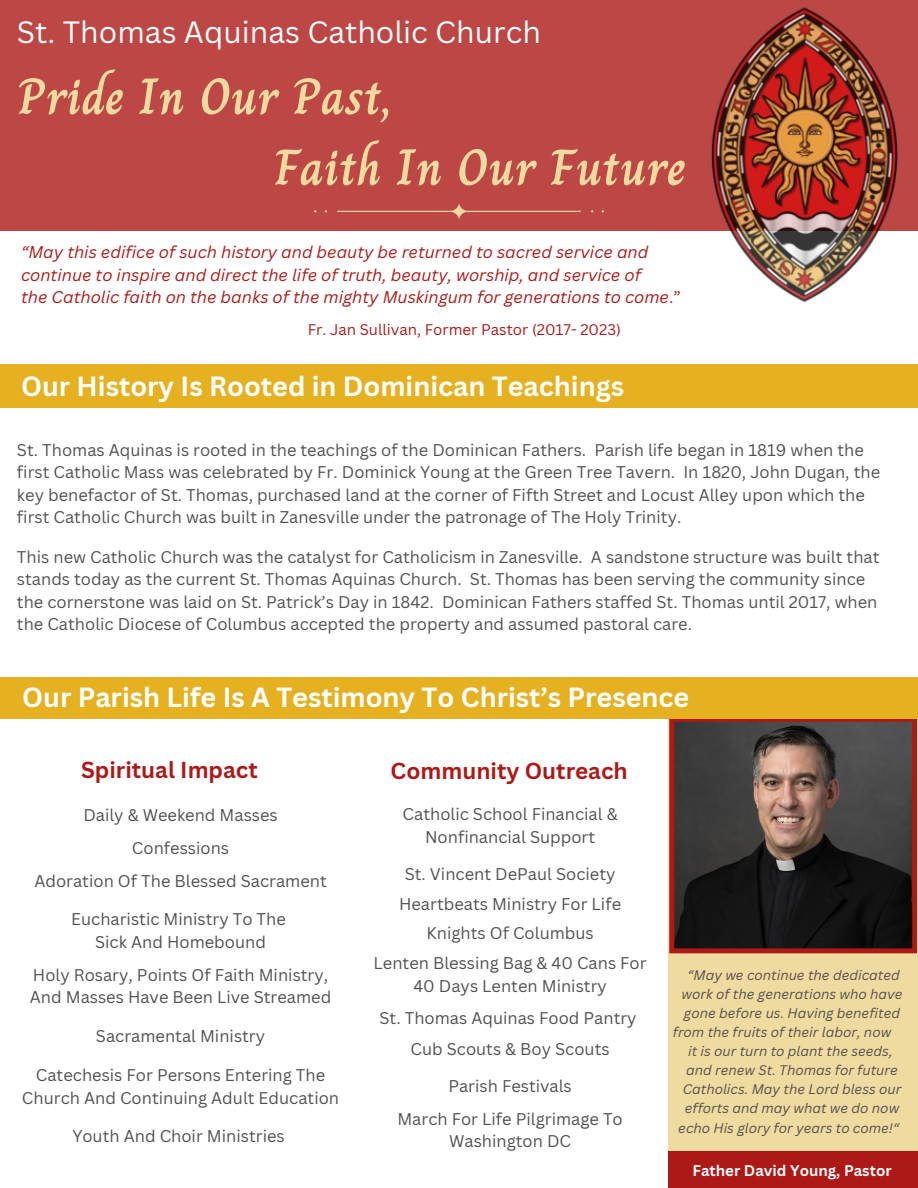
<style>
.page{position:relative;width:918px;height:1188px;background:#fff}
.page>*{position:absolute;margin:0;border:0;box-sizing:border-box;transform-origin:0 0}
.t1{font:700 51px "Charm";color:#efdaa0}
.t2{font:30px "Canva Sans";color:#fefefe}
.t3{font:700 27px "Canva Sans";color:#fff}
.t4{font:700 22.5px "Canva Sans";color:#ad1917}
.t5{font:16.5px/22.5px "Canva Sans";color:#53504f;text-align:center}
.t6{font:italic 16.5px/22.5px "Canva Sans";color:#ad1917}
.t7{font:15px "Canva Sans";color:#ad1917}
.t8{font:700 15px "Canva Sans";color:#fefefe}
.t9{font:italic 13.5px/19px "Canva Sans";color:#53504f;text-align:center}
.s1{font-style:normal}
</style>
<div class="page">
<div style="left:0;top:0;width:918px;height:231px;background:#bd4745"></div>
<div style="left:668px;top:719px;width:250px;height:469px;background:#efdaa0"></div>
<svg style="left:669px;top:719px;width:248px;height:234px;background:#453533"></svg>
<div style="left:0;top:365px;width:918px;height:43px;background:#e6b120"></div>
<img style="left:711px;top:7px;width:187px;height:296px">
<div style="left:0;top:677px;width:918px;height:42px;background:#e6b120"></div>
<svg style="left:337px;top:203px;width:244px;height:16px"></svg>
<div style="left:668px;top:1151px;width:250px;height:37px;background:#ad1917"></div>
<p class="t2" style="left:17px;top:11px;width:525px">St. Thomas Aquinas Catholic Church</p>
<p class="t1" style="left:17px;top:57px;width:375px">Pride In Our Past,</p>
<p class="t1" style="left:274px;top:128px;width:413px">Faith In Our Future</p>
<p class="t6" style="left:21px;top:240px;width:629px">“May this edifice of such history and beauty be returned to sacred service and continue to inspire and direct the life of truth, beauty, worship, and service of</p>
<p class="t6" style="left:21px;top:285px;width:661px">the Catholic faith on the banks of the mighty Muskingum for generations to come<span class="s1">.”</span></p>
<p class="t7" style="left:308px;top:319px;width:315px">Fr. Jan Sullivan, Former Pastor (2017- 2023)</p>
<p class="t3" style="left:21px;top:367px;width:605px">Our History Is Rooted in Dominican Teachings</p>
<p class="t5" style="left:17px;top:438px;width:865px;text-align:left">St. Thomas Aquinas is rooted in the teachings of the Dominican Fathers. Parish life began in 1819 when the first Catholic Mass was celebrated by Fr. Dominick Young at the Green Tree Tavern. In 1820, John Dugan, the key benefactor of St. Thomas, purchased land at the corner of Fifth Street and Locust Alley upon which the first Catholic Church was built in Zanesville under the patronage of The Holy Trinity.</p>
<p class="t5" style="left:17px;top:545px;width:864px;text-align:left">This new Catholic Church was the catalyst for Catholicism in Zanesville. A sandstone structure was built that stands today as the current St. Thomas Aquinas Church. St. Thomas has been serving the community since the cornerstone was laid on St. Patrick’s Day in 1842. Dominican Fathers staffed St. Thomas until 2017, when the Catholic Diocese of Columbus accepted the property and assumed pastoral care.</p>
<p class="t3" style="left:22px;top:679px;width:669px">Our Parish Life Is A Testimony To Christ’s Presence</p>
<p class="t4" style="left:81px;top:754px;width:178px">Spiritual Impact</p>
<p class="t5" style="left:83px;top:804px;width:196px">Daily &amp; Weekend Masses</p>
<p class="t5" style="left:132px;top:836px;width:99px">Confessions</p>
<p class="t5" style="left:34px;top:869px;width:294px">Adoration Of The Blessed Sacrament</p>
<p class="t5" style="left:71px;top:908px;width:216px">Eucharistic Ministry To The</p>
<p class="t5" style="left:95px;top:930px;width:172px">Sick And Homebound</p>
<p class="t5" style="left:30px;top:963px;width:303px;text-align:left">Holy Rosary, Points Of Faith Ministry,<br>And Masses Have Been Live Streamed</p>
<p class="t5" style="left:96px;top:1024px;width:171px">Sacramental Ministry</p>
<p class="t5" style="left:22px;top:1064px;width:319px">Catechesis For Persons Entering The<br>Church And Continuing Adult Education</p>
<p class="t5" style="left:72px;top:1124px;width:214px">Youth And Choir Ministries</p>
<p class="t4" style="left:391px;top:755px;width:239px">Community Outreach</p>
<p class="t5" style="left:403px;top:802px;width:216px">Catholic School Financial &amp;<br>Nonfinancial Support</p>
<p class="t5" style="left:405px;top:862px;width:212px">St. Vincent DePaul Society</p>
<p class="t5" style="left:399px;top:893px;width:224px">Heartbeats Ministry For Life</p>
<p class="t5" style="left:426px;top:921px;width:169px">Knights Of Columbus</p>
<p class="t5" style="left:374px;top:952px;width:275px">Lenten Blessing Bag &amp; 40 Cans For<br>40 Days Lenten Ministry</p>
<p class="t5" style="left:380px;top:1006px;width:259px">St. Thomas Aquinas Food Pantry</p>
<p class="t5" style="left:411px;top:1038px;width:201px">Cub Scouts &amp; Boy Scouts</p>
<p class="t5" style="left:448px;top:1074px;width:125px">Parish Festivals</p>
<p class="t5" style="left:397px;top:1107px;width:227px">March For Life Pilgrimage To<br>Washington DC</p>
<p class="t9" style="left:688px;top:965px;width:214px">“May we continue the dedicated</p>
<p class="t9" style="left:682px;top:984px;width:222px">work of the generations who have</p>
<p class="t9" style="left:684px;top:1003px;width:218px">gone before us. Having benefited</p>
<p class="t9" style="left:673px;top:1022px;width:220px">from the fruits of their labor, now</p>
<p class="t9" style="left:688px;top:1041px;width:206px">it is our turn to plant the seeds,</p>
<p class="t9" style="left:678px;top:1060px;width:225px">and renew St. Thomas for future<br>Catholics. May the Lord bless our efforts and may what we do now echo His glory for years to come!“</p>
<p class="t8" style="left:692px;top:1160px;width:201px">Father David Young, Pastor</p>
</div>
